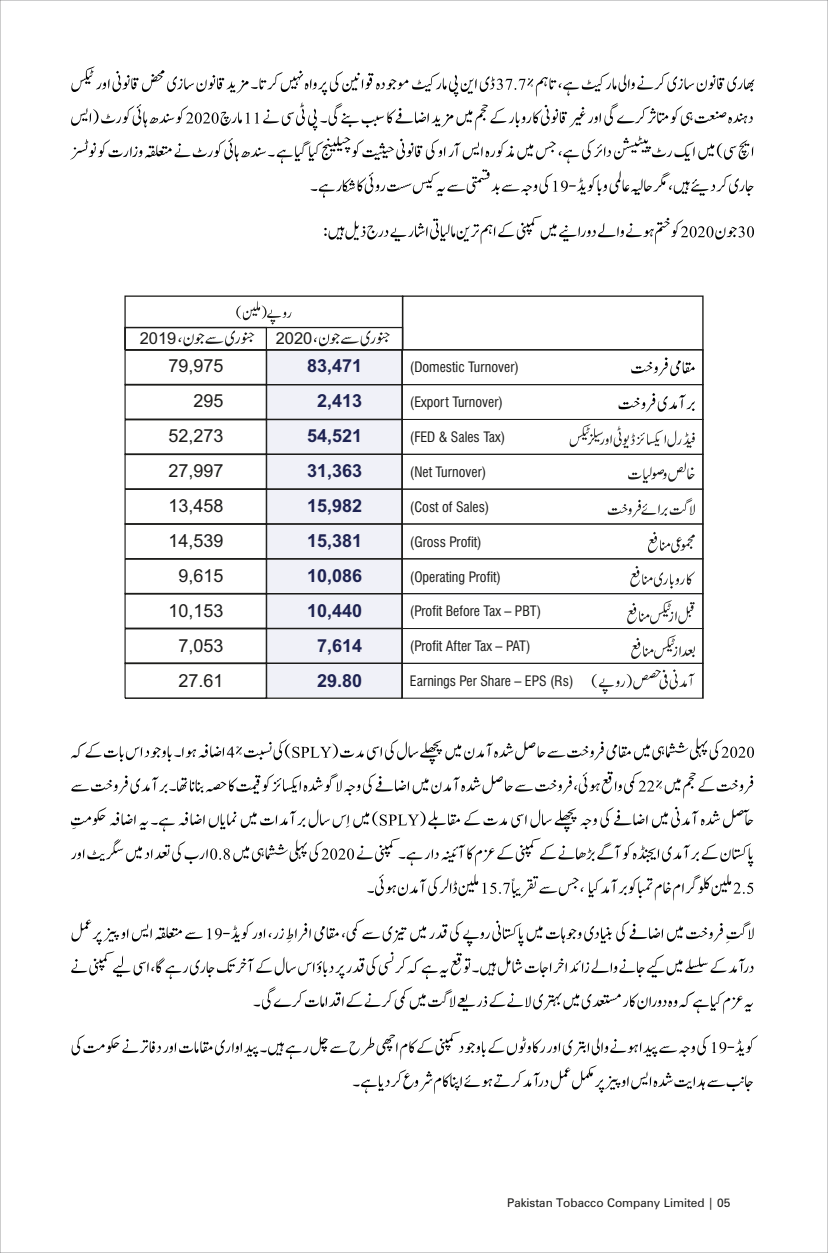
<style>
.page{position:relative;width:828px;height:1253px;background:#fff}
.page>*{position:absolute;margin:0;border:0;box-sizing:border-box;transform-origin:0 0}
.t1{font:700 18px/35px "Arial";color:#1e2352;text-align:center}
.t2{font:18px/35px "Arial";color:#1c1c1a;text-align:right}
.t3{font:16.4px "Arial";color:#1c1c1a}
.t4{font:condensed 14px "Swiss 721 BT";color:#1c1c1a}
.t5{font:12px "Zurich BT";color:#1c1c1a}
</style>
<div class="page">
<svg style="left:70px;top:66px;width:684px;height:97px"></svg>
<svg style="left:311px;top:169px;width:443px;height:29px"></svg>
<svg style="left:324px;top:215px;width:430px;height:29px"></svg>
<svg style="left:71px;top:738px;width:683px;height:26px"></svg>
<svg style="left:71px;top:771px;width:682px;height:27px"></svg>
<svg style="left:71px;top:807px;width:683px;height:60px"></svg>
<svg style="left:367px;top:874px;width:386px;height:26px"></svg>
<svg style="left:71px;top:918px;width:683px;height:61px"></svg>
<svg style="left:253px;top:986px;width:500px;height:28px"></svg>
<svg style="left:71px;top:1031px;width:687px;height:63px"></svg>
<div style="left:266px;top:350px;width:136px;height:347px;background:#f0f1f8"></div>
<svg style="left:236px;top:301px;width:55px;height:23px"></svg>
<div style="left:124px;top:349px;width:143px;height:36px;border:1px solid #1c1c1a"></div>
<div style="left:266px;top:349px;width:137px;height:36px;border:1px solid #1c1c1a"></div>
<div style="left:401px;top:349px;width:303px;height:36px;border:1px solid #1c1c1a"></div>
<div style="left:124px;top:384px;width:143px;height:36px;border:1px solid #1c1c1a"></div>
<div style="left:266px;top:384px;width:137px;height:36px;border:1px solid #1c1c1a"></div>
<div style="left:401px;top:384px;width:303px;height:36px;border:1px solid #1c1c1a"></div>
<div style="left:124px;top:419px;width:143px;height:36px;border:1px solid #1c1c1a"></div>
<div style="left:266px;top:419px;width:137px;height:36px;border:1px solid #1c1c1a"></div>
<div style="left:401px;top:419px;width:303px;height:36px;border:1px solid #1c1c1a"></div>
<div style="left:124px;top:454px;width:143px;height:36px;border:1px solid #1c1c1a"></div>
<div style="left:266px;top:454px;width:137px;height:36px;border:1px solid #1c1c1a"></div>
<div style="left:401px;top:454px;width:303px;height:36px;border:1px solid #1c1c1a"></div>
<div style="left:124px;top:488px;width:143px;height:37px;border:1px solid #1c1c1a"></div>
<div style="left:266px;top:489px;width:137px;height:35px;border:1px solid #1c1c1a"></div>
<div style="left:401px;top:488px;width:303px;height:37px;border:1px solid #1c1c1a"></div>
<div style="left:124px;top:523px;width:143px;height:36px;border:1px solid #1c1c1a"></div>
<div style="left:266px;top:523px;width:137px;height:36px;border:1px solid #1c1c1a"></div>
<div style="left:401px;top:523px;width:303px;height:36px;border:1px solid #1c1c1a"></div>
<div style="left:124px;top:558px;width:143px;height:36px;border:1px solid #1c1c1a"></div>
<div style="left:266px;top:558px;width:137px;height:36px;border:1px solid #1c1c1a"></div>
<div style="left:401px;top:558px;width:303px;height:36px;border:1px solid #1c1c1a"></div>
<div style="left:124px;top:593px;width:143px;height:36px;border:1px solid #1c1c1a"></div>
<div style="left:266px;top:593px;width:137px;height:36px;border:1px solid #1c1c1a"></div>
<div style="left:401px;top:593px;width:303px;height:36px;border:1px solid #1c1c1a"></div>
<div style="left:124px;top:295px;width:279px;height:55px;border:1px solid #1c1c1a"></div>
<div style="left:402px;top:295px;width:302px;height:55px;border:1px solid #1c1c1a"></div>
<svg style="left:628px;top:462px;width:67px;height:21px"></svg>
<svg style="left:608px;top:498px;width:87px;height:19px"></svg>
<svg style="left:648px;top:532px;width:47px;height:21px"></svg>
<svg style="left:630px;top:566px;width:65px;height:23px"></svg>
<svg style="left:627px;top:600px;width:68px;height:24px"></svg>
<svg style="left:631px;top:635px;width:64px;height:24px"></svg>
<svg style="left:592px;top:669px;width:103px;height:25px"></svg>
<div style="left:124px;top:327px;width:279px;height:23px;border:1px solid #1c1c1a"></div>
<div style="left:124px;top:327px;width:143px;height:23px;border:1px solid #1c1c1a"></div>
<svg style="left:179px;top:331px;width:75px;height:15px"></svg>
<svg style="left:314px;top:331px;width:76px;height:15px"></svg>
<div style="left:124px;top:628px;width:143px;height:36px;border:1px solid #1c1c1a"></div>
<div style="left:266px;top:628px;width:137px;height:36px;border:1px solid #1c1c1a"></div>
<div style="left:401px;top:628px;width:303px;height:36px;border:1px solid #1c1c1a"></div>
<div style="left:124px;top:663px;width:143px;height:36px;border:1px solid #1c1c1a"></div>
<div style="left:266px;top:663px;width:137px;height:36px;border:1px solid #1c1c1a"></div>
<div style="left:401px;top:663px;width:303px;height:36px;border:1px solid #1c1c1a"></div>
<svg style="left:631px;top:357px;width:64px;height:19px"></svg>
<svg style="left:619px;top:393px;width:76px;height:19px"></svg>
<svg style="left:570px;top:424px;width:125px;height:24px"></svg>
<p class="t3" style="left:140px;top:332px;width:38px">2019</p>
<p class="t3" style="left:276px;top:332px;width:38px">2020</p>
<p class="t2" style="left:169px;top:350px;width:57px">79,975<br>295<br>52,273<br>27,997<br>13,458<br>14,539<br>9,615<br>10,153<br>7,053<br>27.61</p>
<p class="t1" style="left:307px;top:350px;width:57px">83,471<br>2,413<br>54,521<br>31,363<br>15,982<br>15,381<br>10,086<br>10,440<br>7,614<br>29.80</p>
<p class="t4" style="left:410px;top:361px;width:110px">(Domestic Turnover)</p>
<p class="t4" style="left:410px;top:396px;width:95px">(Export Turnover)</p>
<p class="t4" style="left:410px;top:431px;width:97px">(FED &amp; Sales Tax)</p>
<p class="t4" style="left:410px;top:466px;width:78px">(Net Turnover)</p>
<p class="t4" style="left:410px;top:501px;width:81px">(Cost of Sales)</p>
<p class="t4" style="left:410px;top:536px;width:73px">(Gross Profit)</p>
<p class="t4" style="left:410px;top:571px;width:93px">(Operating Profit)</p>
<p class="t4" style="left:410px;top:606px;width:133px">(Profit Before Tax – PBT)</p>
<p class="t4" style="left:410px;top:641px;width:122px">(Profit After Tax – PAT)</p>
<p class="t4" style="left:410px;top:676px;width:165px">Earnings Per Share – EPS (Rs)</p>
<p class="t5" style="left:507px;top:1198px;width:225px">Pakistan Tobacco Company Limited | 05</p>
</div>
